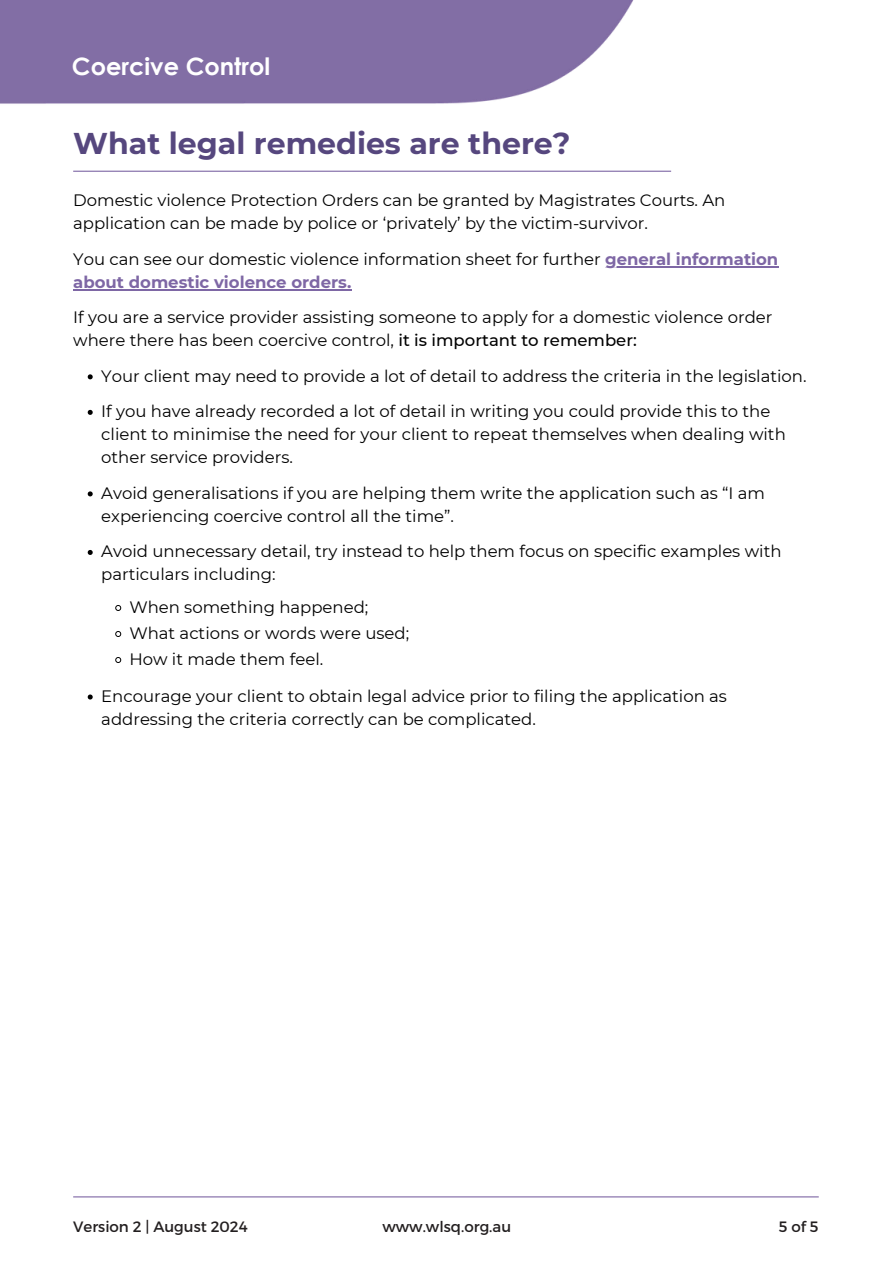
<style>
.page{position:relative;width:894px;height:1264px;background:#fff}
.page>*{position:absolute;margin:0;border:0;box-sizing:border-box;transform-origin:0 0}
.t1{font:700 30px "Montserrat";color:#56477e}
.t2{font:700 24px "Century Gothic";color:#fff}
.t3{font:16.5px/23px "Montserrat";color:#000}
.t4{font:15px "Montserrat";color:#231f20}
.s1{font-weight:700;color:#7e67a5}
.s2{font-weight:500}
</style>
<div class="page">
<hr style="left:73px;top:1196px;width:745px;height:1px;background:#7e67a5">
<img style="left:0;top:0;width:634px;height:104px">
<hr style="left:73px;top:171px;width:598px;height:1px;background:#7e67a5">
<hr style="left:605px;top:266px;width:173px;height:1px;background:#7e67a5">
<hr style="left:73px;top:289px;width:278px;height:1px;background:#7e67a5">
<svg style="left:88px;top:374px;width:5px;height:5px"></svg>
<svg style="left:88px;top:410px;width:5px;height:5px"></svg>
<svg style="left:88px;top:491px;width:5px;height:5px"></svg>
<svg style="left:88px;top:550px;width:5px;height:5px"></svg>
<svg style="left:115px;top:605px;width:6px;height:6px"></svg>
<svg style="left:115px;top:631px;width:6px;height:6px"></svg>
<svg style="left:115px;top:657px;width:6px;height:6px"></svg>
<svg style="left:88px;top:694px;width:5px;height:5px"></svg>
<p class="t2" style="left:72px;top:51px;width:200px">Coercive Control</p>
<p class="t1" style="left:73px;top:125px;width:498px">What legal remedies are there?</p>
<p class="t3" style="left:73px;top:189px;width:653px">Domestic violence Protection Orders can be granted by Magistrates Courts. An application can be made by police or ‘privately’ by the victim-survivor.</p>
<p class="t3" style="left:73px;top:247px;width:706px">You can see our domestic violence information sheet for further <span class="s1">general information</span></p>
<p class="t3" style="left:73px;top:264px;width:700px;line-height:35.5px"><span class="s1">about domestic violence orders.<br></span>If you are a service provider assisting someone to apply for a domestic violence order</p>
<p class="t3" style="left:101px;top:322px;width:706px;line-height:35.5px;text-indent:-28px">where there has been coercive control, <span class="s2">it is important to remember:<br></span>Your client may need to provide a lot of detail to address the criteria in the legislation.</p>
<p class="t3" style="left:101px;top:400px;width:670px">If you have already recorded a lot of detail in writing you could provide this to the</p>
<p class="t3" style="left:101px;top:423px;width:686px">client to minimise the need for your client to repeat themselves when dealing with other service providers.</p>
<p class="t3" style="left:101px;top:481px;width:665px">Avoid generalisations if you are helping them write the application such as “I am</p>
<p class="t3" style="left:101px;top:498px;width:681px;line-height:35.5px">experiencing coercive control all the time”.<br>Avoid unnecessary detail, try instead to help them focus on specific examples with</p>
<p class="t3" style="left:129px;top:558px;width:240px;line-height:32.5px;text-indent:-28px">particulars including:<br>When something happened;</p>
<p class="t3" style="left:129px;top:621px;width:281px">What actions or words were used;</p>
<p class="t3" style="left:129px;top:647px;width:195px">How it made them feel.</p>
<p class="t3" style="left:101px;top:684px;width:627px">Encourage your client to obtain legal advice prior to filing the application as addressing the criteria correctly can be complicated.</p>
<h1 class="t4" style="left:73px;top:1216px;width:176px">Version 2 | August 2024</h1>
<p class="t4" style="left:382px;top:1216px;width:130px">www.wlsq.org.au</p>
<h2 class="t4" style="left:778px;top:1216px;width:41px">5of5</h2>
</div>
